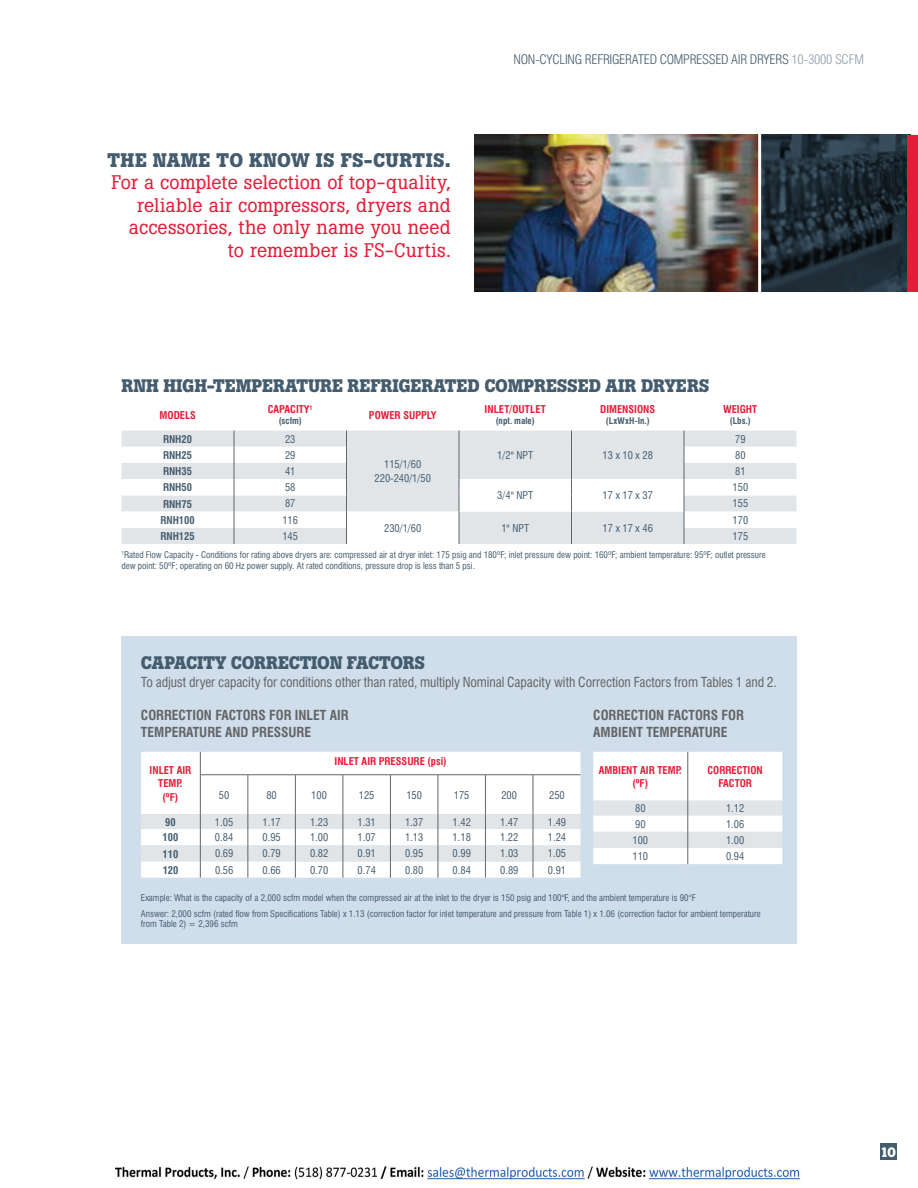
<style>
.page{position:relative;width:918px;height:1188px;background:#fff}
.page>*{position:absolute;margin:0;border:0;box-sizing:border-box;transform-origin:0 0}
.t1{font:19.5px/22.5px "Boton";letter-spacing:.01em;color:#e41c37;text-align:right}
.t2{font:700 19.5px "Boton";letter-spacing:.025em;color:#445c6e}
.t3{font:700 18px "Boton";letter-spacing:-.01em;color:#445c6e}
.t4{font:condensed 13.5px "Swiss 721 BT";letter-spacing:-.005em;color:#636566}
.t5{font:700 condensed 13.5px/16.5px "Swiss 721 BT";color:#636566}
.t6{font:700 13.5px "Boton";color:#fff}
.t7{font:300 condensed 12.9px "Swiss 721 BT";letter-spacing:-.02em;color:#445c6e;scale:1.04 1}
.t8{font:condensed 10.5px/13.5px "Swiss 721 BT";color:#445c6e;text-align:center}
.t9{font:700 condensed 10.5px/13.5px "Swiss 721 BT";color:#e41c37;text-align:center}
.t10{font:700 condensed 10.5px "Swiss 721 BT";color:#445c6e}
.t11{font:condensed 9px/10.8px "Swiss 721 BT";color:#445c6e}
.t12{font:700 condensed 9px "Swiss 721 BT";letter-spacing:.005em;color:#445c6e}
.s1{color:#8f9daa}
</style>
<div class="page">
<img style="left:475px;top:135px;width:432px;height:156px">
<div style="left:907px;top:135px;width:11px;height:156px;background:#e41c37"></div>
<hr style="left:758px;top:132px;width:3px;height:166px;background:#fff">
<div style="left:122px;top:636px;width:675px;height:308px;background:#d0deeb"></div>
<div style="left:122px;top:431px;width:675px;height:16px;background:#e1e5e8"></div>
<svg style="left:122px;top:447px;width:675px;height:97px;fill:#e1e5e8"></svg>
<svg style="left:234px;top:431px;width:1px;height:113px"></svg>
<svg style="left:346px;top:431px;width:1px;height:113px"></svg>
<svg style="left:459px;top:431px;width:1px;height:113px"></svg>
<svg style="left:571px;top:431px;width:1px;height:113px"></svg>
<svg style="left:684px;top:431px;width:1px;height:113px"></svg>
<svg style="left:141px;top:752px;width:440px;height:126px;background:#f4f5f6"></svg>
<hr style="left:200px;top:774px;width:380px;height:1px;background:#636566">
<svg style="left:593px;top:752px;width:189px;height:112px;background:#f5f7f8"></svg>
<hr style="left:687px;top:752px;width:1px;height:49px;background:#636566">
<div style="left:880px;top:1144px;width:16px;height:16px;background:#445c6e"></div>
<img style="left:115px;top:1166px;width:686px;height:14px">
<h1 class="t2" style="left:107px;top:153px;width:345px">THE NAME TO KNOW IS FS-CURTIS.</h1>
<h1 class="t1" style="left:111px;top:173px;width:341px">For a complete selection of top-quality, reliable air compressors, dryers and accessories, the only name you need to remember is FS-Curtis.</h1>
<h3 class="t7" style="left:514px;top:55px;width:338px">NON-CYCLING REFRIGERATED COMPRESSED AIR DRYERS <span class="s1">10-3000 SCFM</span></h3>
<h2 class="t3" style="left:122px;top:379px;width:589px">RNH HIGH-TEMPERATURE REFRIGERATED COMPRESSED AIR DRYERS</h2>
<p class="t9" style="left:160px;top:409px;width:38px">MODELS</p>
<p class="t9" style="left:268px;top:403px;width:46px">CAPACITY<sup>1</sup></p>
<p class="t12" style="left:279px;top:417px;width:25px">(scfm)</p>
<p class="t9" style="left:485px;top:403px;width:63px">INLET/OUTLET</p>
<p class="t12" style="left:496px;top:417px;width:40px">(npt. male)</p>
<p class="t9" style="left:600px;top:403px;width:57px">DIMENSIONS</p>
<p class="t12" style="left:606px;top:417px;width:45px">(LxWxH-In.)</p>
<p class="t9" style="left:369px;top:409px;width:69px">POWER SUPPLY</p>
<p class="t9" style="left:723px;top:403px;width:36px">WEIGHT</p>
<p class="t12" style="left:730px;top:417px;width:22px">(Lbs.)</p>
<p class="t10" style="left:163px;top:435px;width:31px">RNH20</p>
<p class="t8" style="left:285px;top:433px;width:12px">23</p>
<p class="t8" style="left:735px;top:433px;width:12px">79</p>
<p class="t8" style="left:497px;top:449px;width:37px">1/2" NPT</p>
<p class="t8" style="left:603px;top:449px;width:52px">13 x 10 x 28</p>
<p class="t10" style="left:163px;top:451px;width:31px">RNH25</p>
<p class="t8" style="left:285px;top:449px;width:12px">29</p>
<p class="t8" style="left:735px;top:449px;width:12px">80</p>
<p class="t10" style="left:163px;top:467px;width:31px">RNH35</p>
<p class="t8" style="left:285px;top:465px;width:12px">41</p>
<p class="t8" style="left:735px;top:465px;width:12px">81</p>
<p class="t10" style="left:163px;top:483px;width:31px">RNH50</p>
<p class="t8" style="left:285px;top:481px;width:12px">58</p>
<p class="t8" style="left:497px;top:489px;width:37px">3/4" NPT</p>
<p class="t8" style="left:603px;top:489px;width:52px">17 x 17 x 37</p>
<p class="t8" style="left:375px;top:458px;width:58px">115/1/60<br>220-240/1/50</p>
<p class="t8" style="left:733px;top:481px;width:17px">150</p>
<p class="t10" style="left:163px;top:499px;width:31px">RNH75</p>
<p class="t8" style="left:285px;top:498px;width:12px">87</p>
<p class="t8" style="left:733px;top:498px;width:17px">155</p>
<p class="t10" style="left:160px;top:516px;width:36px">RNH100</p>
<p class="t8" style="left:282px;top:514px;width:17px">116</p>
<p class="t8" style="left:384px;top:522px;width:39px">230/1/60</p>
<p class="t8" style="left:501px;top:522px;width:29px">1" NPT</p>
<p class="t8" style="left:603px;top:522px;width:52px">17 x 17 x 46</p>
<p class="t8" style="left:733px;top:514px;width:17px">170</p>
<p class="t10" style="left:160px;top:532px;width:36px">RNH125</p>
<p class="t8" style="left:282px;top:530px;width:17px">145</p>
<p class="t8" style="left:733px;top:530px;width:17px">175</p>
<p class="t11" style="left:121px;top:550px;width:646px"><sup>1</sup>Rated Flow Capacity - Conditions for rating above dryers are: compressed air at dryer inlet: 175 psig and 180ºF; inlet pressure dew point: 160ºF; ambient temperature: 95ºF; outlet pressure dew point: 50ºF; operating on 60 Hz power supply. At rated conditions, pressure drop is less than 5 psi.</p>
<h2 class="t3" style="left:141px;top:656px;width:286px">CAPACITY CORRECTION FACTORS</h2>
<h3 class="t4" style="left:141px;top:676px;width:637px">To adjust dryer capacity for conditions other than rated, multiply Nominal Capacity with Correction Factors from Tables 1 and 2.</h3>
<h3 class="t5" style="left:141px;top:708px;width:209px">CORRECTION FACTORS FOR INLET AIR<br>TEMPERATURE AND PRESSURE</h3>
<p class="t9" style="left:150px;top:764px;width:43px">INLET AIR<br>TEMP. (ºF)</p>
<p class="t9" style="left:335px;top:755px;width:114px">INLET AIR PRESSURE (psi)</p>
<p class="t8" style="left:219px;top:789px;width:12px">50</p>
<p class="t8" style="left:266px;top:789px;width:12px">80</p>
<p class="t8" style="left:311px;top:789px;width:17px">100</p>
<p class="t8" style="left:359px;top:789px;width:17px">125</p>
<p class="t8" style="left:406px;top:789px;width:17px">150</p>
<p class="t8" style="left:454px;top:789px;width:17px">175</p>
<p class="t8" style="left:501px;top:789px;width:17px">200</p>
<p class="t8" style="left:549px;top:789px;width:17px">250</p>
<p class="t10" style="left:165px;top:818px;width:12px">90</p>
<p class="t8" style="left:215px;top:816px;width:20px">1.05</p>
<p class="t8" style="left:262px;top:816px;width:20px">1.17</p>
<p class="t8" style="left:310px;top:816px;width:20px">1.23</p>
<p class="t8" style="left:358px;top:816px;width:20px">1.31</p>
<p class="t8" style="left:405px;top:816px;width:20px">1.37</p>
<p class="t8" style="left:453px;top:816px;width:20px">1.42</p>
<p class="t8" style="left:500px;top:816px;width:20px">1.47</p>
<p class="t8" style="left:548px;top:816px;width:20px">1.49</p>
<p class="t10" style="left:163px;top:833px;width:17px">100</p>
<p class="t8" style="left:215px;top:831px;width:20px">0.84</p>
<p class="t8" style="left:263px;top:831px;width:20px">0.95</p>
<p class="t8" style="left:310px;top:831px;width:20px">1.00</p>
<p class="t8" style="left:358px;top:831px;width:20px">1.07</p>
<p class="t8" style="left:405px;top:831px;width:20px">1.13</p>
<p class="t8" style="left:453px;top:831px;width:20px">1.18</p>
<p class="t8" style="left:500px;top:831px;width:20px">1.22</p>
<p class="t8" style="left:548px;top:831px;width:20px">1.24</p>
<p class="t10" style="left:163px;top:849px;width:17px">110</p>
<p class="t8" style="left:215px;top:847px;width:20px">0.69</p>
<p class="t8" style="left:263px;top:847px;width:20px">0.79</p>
<p class="t8" style="left:310px;top:847px;width:20px">0.82</p>
<p class="t8" style="left:358px;top:847px;width:20px">0.91</p>
<p class="t8" style="left:405px;top:847px;width:20px">0.95</p>
<p class="t8" style="left:453px;top:847px;width:20px">0.99</p>
<p class="t8" style="left:500px;top:847px;width:20px">1.03</p>
<p class="t8" style="left:548px;top:847px;width:20px">1.05</p>
<p class="t10" style="left:163px;top:866px;width:17px">120</p>
<p class="t8" style="left:215px;top:864px;width:20px">0.56</p>
<p class="t8" style="left:263px;top:864px;width:20px">0.66</p>
<p class="t8" style="left:310px;top:864px;width:20px">0.70</p>
<p class="t8" style="left:358px;top:864px;width:20px">0.74</p>
<p class="t8" style="left:405px;top:864px;width:20px">0.80</p>
<p class="t8" style="left:453px;top:864px;width:20px">0.84</p>
<p class="t8" style="left:500px;top:864px;width:20px">0.89</p>
<p class="t8" style="left:548px;top:864px;width:20px">0.91</p>
<h3 class="t5" style="left:593px;top:708px;width:152px">CORRECTION FACTORS FOR<br>AMBIENT TEMPERATURE</h3>
<p class="t9" style="left:599px;top:764px;width:84px">AMBIENT AIR TEMP. (ºF)</p>
<p class="t9" style="left:708px;top:764px;width:57px">CORRECTION<br>FACTOR</p>
<p class="t8" style="left:635px;top:802px;width:12px">80</p>
<p class="t8" style="left:726px;top:802px;width:20px">1.12</p>
<p class="t8" style="left:635px;top:818px;width:12px">90</p>
<p class="t8" style="left:726px;top:818px;width:20px">1.06</p>
<p class="t8" style="left:632px;top:834px;width:17px">100</p>
<p class="t8" style="left:726px;top:834px;width:20px">1.00</p>
<p class="t8" style="left:632px;top:850px;width:17px">110</p>
<p class="t8" style="left:726px;top:850px;width:20px">0.94</p>
<p class="t11" style="left:141px;top:891px;width:621px;line-height:15.3px">Example: What is the capacity of a 2,000 scfm model when the compressed air at the inlet to the dryer is 150 psig and 100°F, and the ambient temperature is 90°F<br>Answer: 2,000 scfm (rated flow from Specifications Table) x 1.13 (correction factor for inlet temperature and pressure from Table 1) x 1.06 (correction factor for ambient temperature</p>
<p class="t11" style="left:141px;top:919px;width:99px">from Table 2) = 2,396 scfm</p>
<h3 class="t6" style="left:880px;top:1147px;width:17px">10</h3>
</div>
